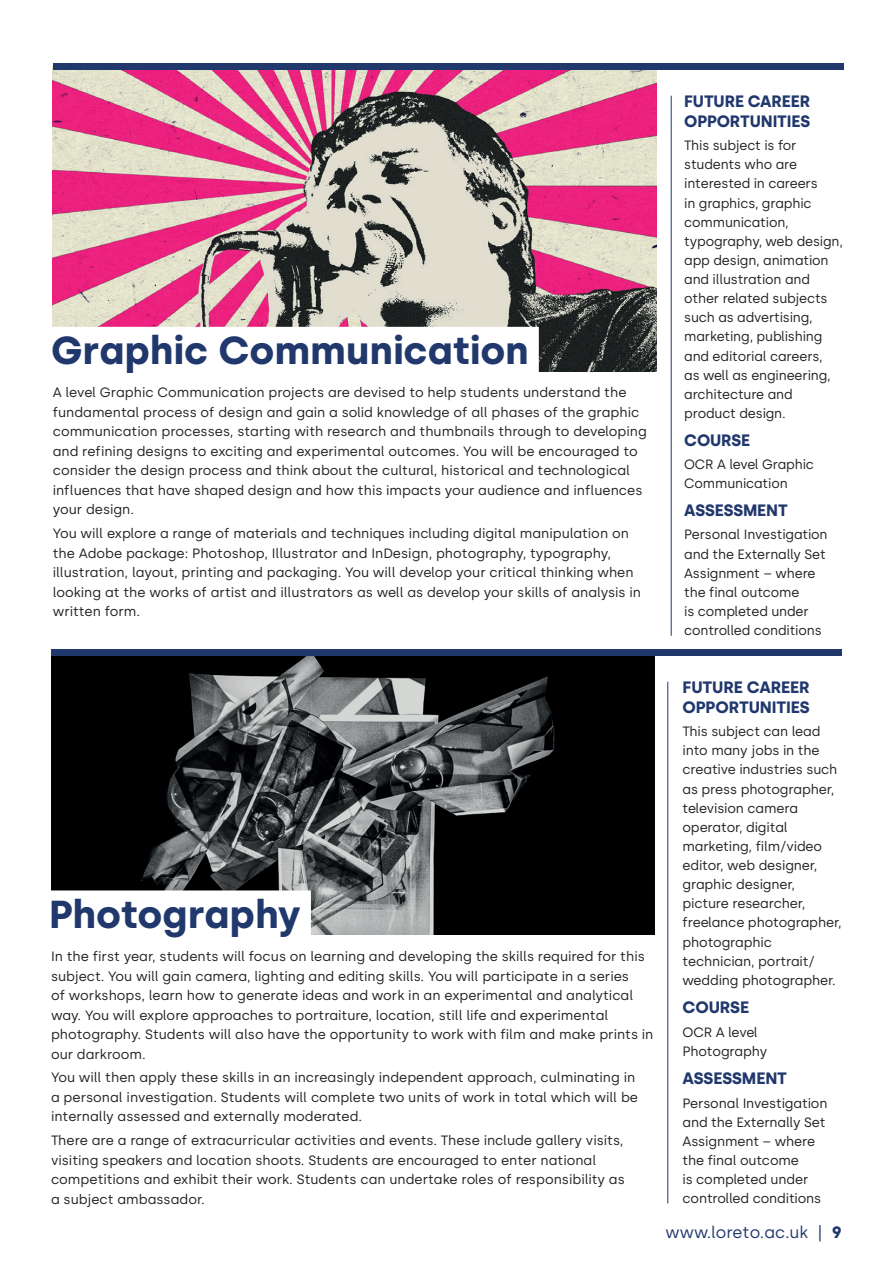
<style>
.page{position:relative;width:893px;height:1263px;background:#fff}
.page>*{position:absolute;margin:0;border:0;box-sizing:border-box;transform-origin:0 0}
.t1{font:700 39px "Silka";color:#21386d}
.t2{font:700 16.5px/19.5px "Silka";letter-spacing:-.01em;color:#21386d}
.t3{font:16.5px "Silka";color:#21386d}
.t4{font:13.5px/19.2px "Silka";color:#231f20}
.s1{font-weight:700}
</style>
<div class="page">
<img style="left:53px;top:70px;width:604px;height:301px">
<div style="left:51px;top:327px;width:488px;height:51px;background:#fff"></div>
<div style="left:53px;top:64px;width:791px;height:6px;background:#21386d"></div>
<hr style="left:671px;top:96px;width:1px;height:540px;background:#21386d">
<img style="left:51px;top:656px;width:604px;height:279px">
<div style="left:49px;top:890px;width:262px;height:51px;background:#fff"></div>
<div style="left:51px;top:650px;width:791px;height:6px;background:#21386d"></div>
<hr style="left:667px;top:682px;width:1px;height:521px;background:#21386d">
<h1 class="t1" style="left:51px;top:327px;width:479px">Graphic Communication</h1>
<p class="t4" style="left:53px;top:383px;width:596px">A level Graphic Communication projects are devised to help students understand the fundamental process of design and gain a solid knowledge of all phases of the graphic communication processes, starting with research and thumbnails through to developing and refining designs to exciting and experimental outcomes. You will be encouraged to consider the design process and think about the cultural, historical and technological influences that have shaped design and how this impacts your audience and influences your design.</p>
<p class="t4" style="left:53px;top:524px;width:590px">You will explore a range of materials and techniques including digital manipulation on the Adobe package: Photoshop, Illustrator and InDesign, photography, typography, illustration, layout, printing and packaging. You will develop your critical thinking when looking at the works of artist and illustrators as well as develop your skills of analysis in written form.</p>
<p class="t2" style="left:684px;top:92px;width:128px">FUTURE CAREER<br>OPPORTUNITIES</p>
<p class="t4" style="left:684px;top:136px;width:160px">This subject is for students who are interested in careers<br>in graphics, graphic communication, typography, web design, app design, animation and illustration and other related subjects such as advertising, marketing, publishing and editorial careers,<br>as well as engineering, architecture and product design.</p>
<p class="t2" style="left:684px;top:430px;width:68px">COURSE</p>
<p class="t4" style="left:684px;top:455px;width:131px">OCR A level Graphic<br>Communication</p>
<p class="t2" style="left:684px;top:500px;width:105px">ASSESSMENT</p>
<p class="t4" style="left:684px;top:525px;width:145px">Personal Investigation and the Externally Set<br>Assignment – where the final outcome<br>is completed under controlled conditions</p>
<h1 class="t1" style="left:49px;top:891px;width:253px">Photography</h1>
<p class="t4" style="left:51px;top:947px;width:604px">In the first year, students will focus on learning and developing the skills required for this subject. You will gain camera, lighting and editing skills. You will participate in a series<br>of workshops, learn how to generate ideas and work in an experimental and analytical way. You will explore approaches to portraiture, location, still life and experimental photography. Students will also have the opportunity to work with film and make prints in our darkroom.</p>
<p class="t4" style="left:51px;top:1068px;width:589px">You will then apply these skills in an increasingly independent approach, culminating in a personal investigation. Students will complete two units of work in total which will be internally assessed and externally moderated.</p>
<p class="t4" style="left:51px;top:1131px;width:575px">There are a range of extracurricular activities and events. These include gallery visits, visiting speakers and location shoots. Students are encouraged to enter national competitions and exhibit their work. Students can undertake roles of responsibility as a subject ambassador.</p>
<p class="t2" style="left:682px;top:678px;width:129px">FUTURE CAREER<br>OPPORTUNITIES</p>
<p class="t4" style="left:682px;top:722px;width:161px">This subject can lead into many jobs in the creative industries such as press photographer, television camera operator, digital marketing, film/video editor, web designer, graphic designer, picture researcher, freelance photographer, photographic technician, portrait/ wedding photographer.</p>
<p class="t2" style="left:682px;top:997px;width:68px">COURSE</p>
<p class="t4" style="left:682px;top:1022px;width:86px">OCR A level<br>Photography</p>
<p class="t2" style="left:682px;top:1069px;width:106px">ASSESSMENT</p>
<p class="t4" style="left:682px;top:1093px;width:146px">Personal Investigation and the Externally Set<br>Assignment – where the final outcome<br>is completed under controlled conditions</p>
<p class="t3" style="left:666px;top:1222px;width:178px">www.loreto.ac.uk | <span class="s1">9</span></p>
</div>
